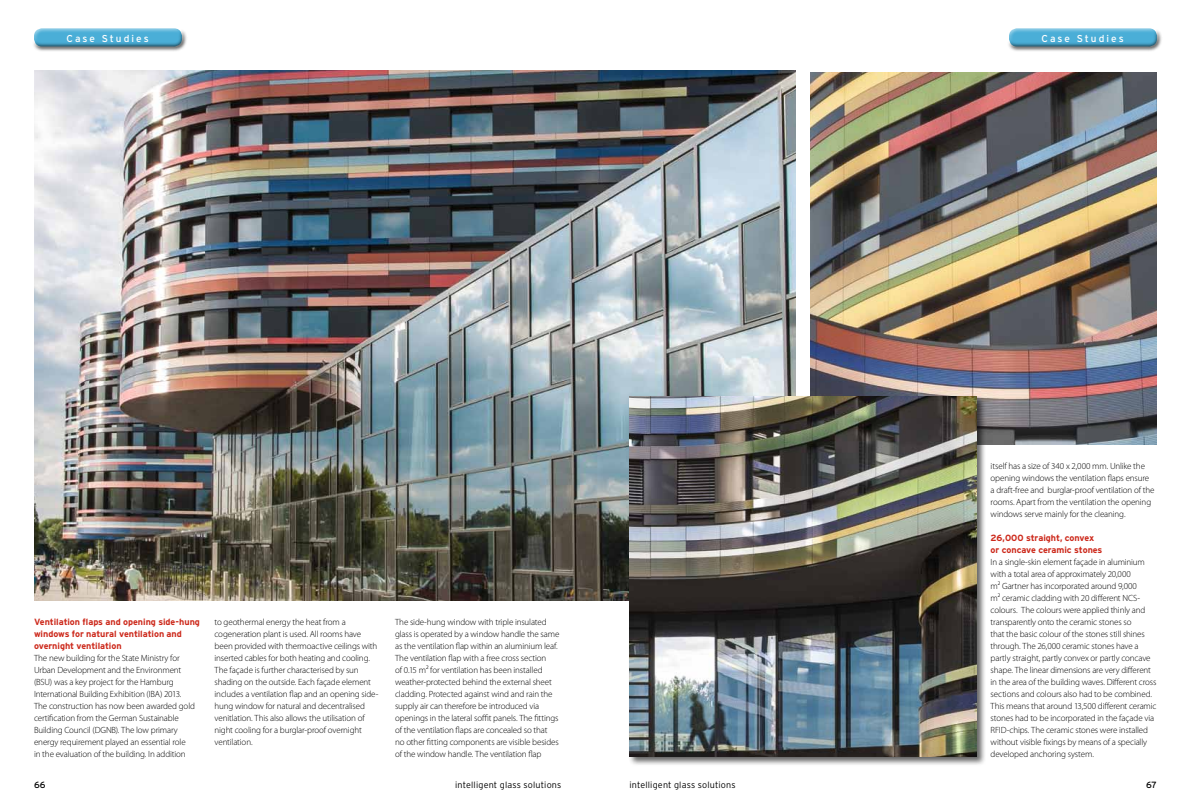
<style>
.page{position:relative;width:1191px;height:806px;background:#fff}
.page>*{position:absolute;margin:0;border:0;box-sizing:border-box;transform-origin:0 0}
.t1{font:10px "Interstate";letter-spacing:.205em;color:#fff}
.t2{font:300 9px/12px "Myriad Pro";letter-spacing:-.015em;color:#000}
.t3{font:700 9px/12px "Interstate";letter-spacing:-.005em;color:#cc281a}
.t4{font:300 9px "Interstate";letter-spacing:.02em;color:#000}
.t5{font:9px "Interstate";color:#000}
</style>
<div class="page">
<div style="left:31px;top:28px;width:156px;height:24px;background:#000;opacity:.6"></div>
<div style="left:1006px;top:28px;width:156px;height:24px;background:#000;opacity:.6"></div>
<img style="left:34px;top:71px;width:762px;height:529px">
<img style="left:810px;top:72px;width:347px;height:372px">
<div style="left:628px;top:395px;width:358px;height:371px;background:#000;opacity:.6"></div>
<img style="left:629px;top:396px;width:347px;height:360px">
<p class="t1" style="left:66px;top:32px;width:84px">Case Studies</p>
<p class="t1" style="left:1041px;top:32px;width:84px">Case Studies</p>
<p class="t3" style="left:34px;top:615px;width:167px">Ventilation flaps and opening side-hung windows for natural ventilation and overnight ventilation</p>
<p class="t2" style="left:34px;top:651px;width:162px">The new building for the State Ministry for Urban Development and the Environment (BSU) was a key project for the Hamburg International Building Exhibition (IBA) 2013.<br>The construction has now been awarded gold certification from the German Sustainable Building Council (DGNB). The low primary energy requirement played an essential role<br>in the evaluation of the building. In addition</p>
<p class="t2" style="left:214px;top:615px;width:165px">to geothermal energy the heat from a cogeneration plant is used. All rooms have been provided with thermoactive ceilings with inserted cables for both heating and cooling.<br>The façade is further characterised by sun shading on the outside. Each façade element includes a ventilation flap and an opening side&shy;hung window for natural and decentralised venitlation. This also allows the utilisation of night cooling for a burglar-proof overnight ventilation.</p>
<p class="t2" style="left:395px;top:615px;width:166px">The side-hung window with triple insulated glass is operated by a window handle the same as the ventilation flap within an aluminium leaf.<br>The ventilation flap with a free cross section<br>of 0.15 m² for ventilation has been installed weather-protected behind the external sheet cladding. Protected against wind and rain the supply air can therefore be introduced via openings in the lateral soffit panels. The fittings of the ventilation flaps are concealed so that<br>no other fitting components are visible besides of the window handle. The ventilation flap</p>
<p class="t2" style="left:990px;top:459px;width:165px">itself has a size of 340 x 2,000 mm. Unlike the opening windows the ventilation flaps ensure a draft-free and burglar-proof ventilation of the rooms. Apart from the ventilation the opening windows serve mainly for the cleaning.</p>
<p class="t3" style="left:990px;top:531px;width:113px">26,000 straight, convex or concave ceramic stones</p>
<p class="t2" style="left:990px;top:555px;width:167px">In a single-skin element façade in aluminium with a total area of approximately 20,000<br>m² Gartner has incorporated around 9,000<br>m² ceramic cladding with 20 different NCS&shy;colours. The colours were applied thinly and transparently onto the ceramic stones so<br>that the basic colour of the stones still shines through. The 26,000 ceramic stones have a partly straight, partly convex or partly concave shape. The linear dimensions are very different in the area of the building waves. Different cross sections and colours also had to be combined.<br>This means that around 13,500 different ceramic stones had to be incorporated in the façade via RFID-chips. The ceramic stones were installed without visible fixings by means of a specially developed anchoring system.</p>
<p class="t5" style="left:34px;top:779px;width:13px">66</p>
<p class="t4" style="left:455px;top:779px;width:108px">intelligent glass solutions</p>
<p class="t4" style="left:629px;top:779px;width:108px">intelligent glass solutions</p>
<p class="t5" style="left:1146px;top:779px;width:12px">67</p>
</div>
